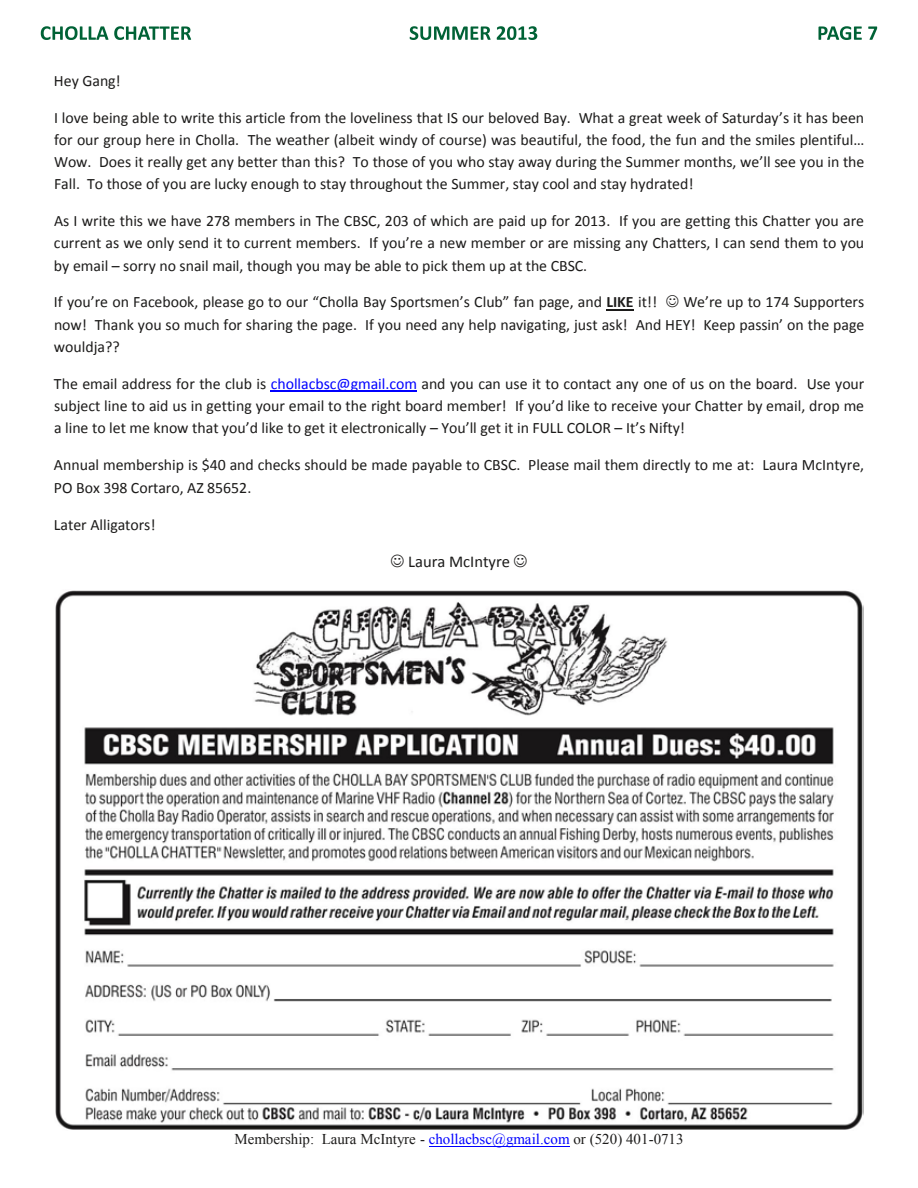
<style>
.page{position:relative;width:918px;height:1188px;background:#fff}
.page>*{position:absolute;margin:0;border:0;box-sizing:border-box;transform-origin:0 0}
.t1{font:16.5px "Calibri";color:#1c1b1a}
.t2{font:15.9px/22.2px "Calibri";color:#1c1b1a;text-align:justify}
.t3{font:15px "Times New Roman";letter-spacing:.005em;color:#1c1b1a}
.s1{font-weight:700}
.s2{color:#00f}
</style>
<div class="page">
<svg style="left:607px;top:309px;width:27px;height:1px"></svg>
<hr style="left:271px;top:391px;width:146px;height:1px;background:#00f">
<img style="left:55px;top:590px;width:809px;height:540px">
<hr style="left:429px;top:1146px;width:141px;height:1px;background:#00f">
<svg style="left:41px;top:26px;width:67px;height:14px"></svg>
<svg style="left:114px;top:26px;width:77px;height:14px"></svg>
<svg style="left:410px;top:26px;width:81px;height:14px"></svg>
<svg style="left:497px;top:26px;width:40px;height:14px"></svg>
<svg style="left:819px;top:26px;width:43px;height:14px"></svg>
<svg style="left:868px;top:26px;width:9px;height:14px"></svg>
<p class="t2" style="left:54px;top:70px;width:68px">Hey Gang!</p>
<p class="t2" style="left:54px;top:106px;width:812px">I love being able to write this article from the loveliness that IS our beloved Bay. What a great week of Saturday’s it has been for our group here in Cholla. The weather (albeit windy of course) was beautiful, the food, the fun and the smiles plentiful… Wow. Does it really get any better than this? To those of you who stay away during the Summer months, we’ll see you in the Fall. To those of you are lucky enough to stay throughout the Summer, stay cool and stay hydrated!</p>
<p class="t2" style="left:54px;top:210px;width:812px">As I write this we have 278 members in The CBSC, 203 of which are paid up for 2013. If you are getting this Chatter you are current as we only send it to current members. If you’re a new member or are missing any Chatters, I can send them to you by email – sorry no snail mail, though you may be able to pick them up at the CBSC.</p>
<p class="t2" style="left:54px;top:291px;width:605px">If you’re on Facebook, please go to our “Cholla Bay Sportsmen’s Club” fan page, and <span class="s1">LIKE</span> it!!</p>
<p class="t2" style="left:54px;top:291px;width:812px;text-indent:629px">We’re up to 174 Supporters now! Thank you so much for sharing the page. If you need any help navigating, just ask! And HEY! Keep passin’ on the page wouldja??</p>
<p class="t2" style="left:54px;top:373px;width:812px">The email address for the club is <span class="s2">chollacbsc@gmail.com</span> and you can use it to contact any one of us on the board. Use your subject line to aid us in getting your email to the right board member! If you’d like to receive your Chatter by email, drop me a line to let me know that you’d like to get it electronically – You’ll get it in FULL COLOR – It’s Nifty!</p>
<p class="t2" style="left:54px;top:454px;width:812px">Annual membership is $40 and checks should be made payable to CBSC. Please mail them directly to me at: Laura McIntyre,<br>PO Box 398 Cortaro, AZ 85652.</p>
<p class="t2" style="left:54px;top:513px;width:103px">Later Alligators!</p>
<p class="t1" style="left:408px;top:552px;width:103px">Laura McIntyre</p>
<p class="t3" style="left:234px;top:1129px;width:451px">Membership: Laura McIntyre - <span class="s2">chollacbsc@gmail.com</span> or (520) 401-0713</p>
</div>
